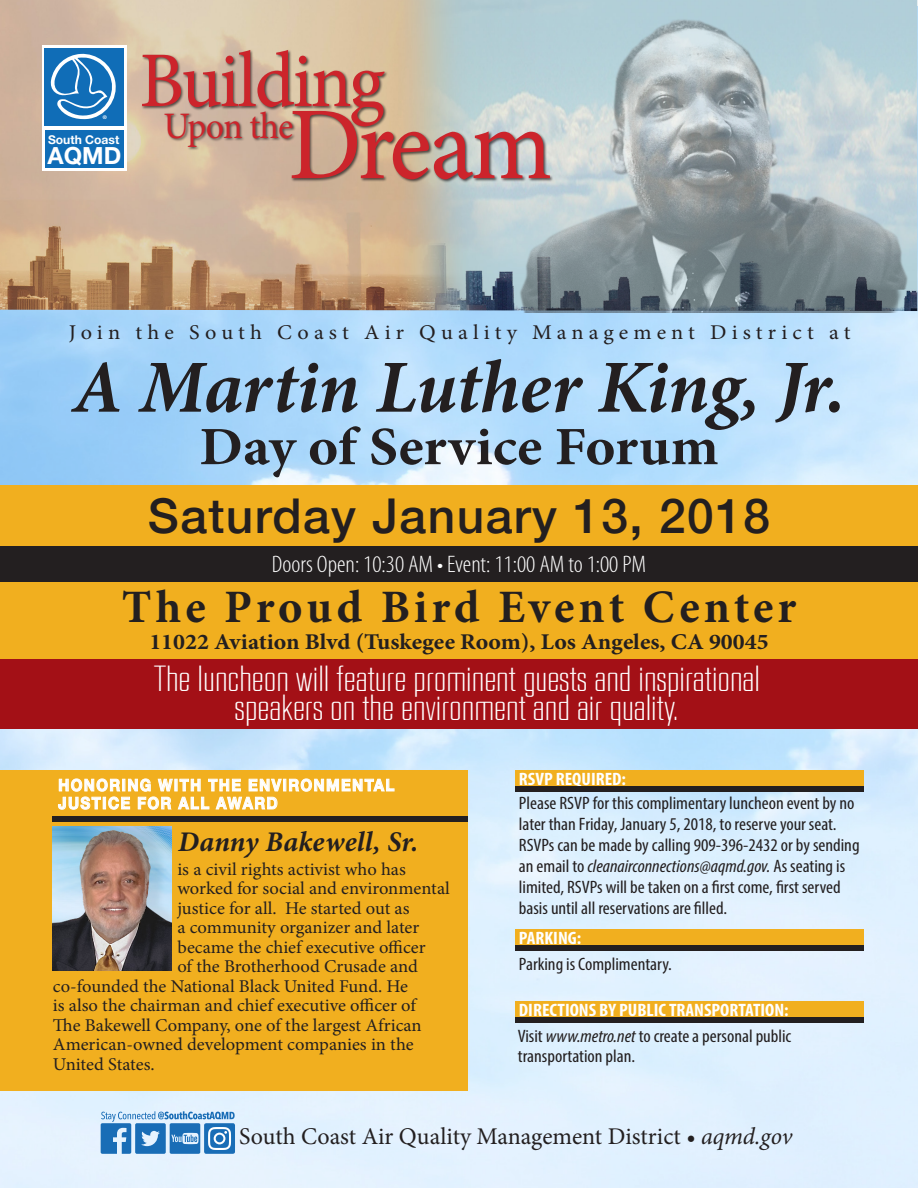
<style>
.page{position:relative;width:918px;height:1188px;background:#fff}
.page>*{position:absolute;margin:0;border:0;box-sizing:border-box;transform-origin:0 0}
.t1{font:103.35px "Minion Pro";letter-spacing:-.035em;color:#cc242b;scale:.96 1}
.t2{font:79.05px "Minion Pro";letter-spacing:-.03em;color:#cc242b;scale:.96 1}
.t3{font:italic 700 75px "Minion Pro";letter-spacing:-.01em;color:#231f20}
.t4{font:700 54px "Minion Pro";letter-spacing:.005em;color:#231f20;scale:1.06 1}
.t5{font:500 48px "Helvetica Neue";letter-spacing:.03em;color:#231f20}
.t6{font:700 46.5px "Minion Pro";letter-spacing:.085em;color:#231f20}
.t7{font:37.35px "Minion Pro";letter-spacing:-.025em;color:#cc242b;scale:.96 1}
.t8{font:300 36px "RB No 2";color:#fff;scale:1.06 1}
.t9{font:italic 700 28.5px "Minion Pro";letter-spacing:.005em;color:#231f20}
.t10{font:24px "Minion Pro";color:#231f20}
.t11{font:300 condensed 24px "Myriad Pro";color:#fff;scale:1.06 1}
.t12{font:700 23.7px "Helvetica Neue";color:#fff}
.t13{font:700 22.5px "Minion Pro";color:#231f20;scale:1.06 1}
.t14{font:21px "Minion Pro";letter-spacing:.23em;color:#231f20;scale:1.06 1}
.t15{font:condensed 18px/21px "Myriad Pro";color:#231f20;scale:1.06 1}
.t16{font:18px "Minion Pro";letter-spacing:-.005em;color:#231f20}
.t17{font:700 condensed 18px "Myriad Pro";color:#fff;scale:1.06 1}
.t18{font:700 16.5px "Helvetica Neue";letter-spacing:.1em;color:#fff;scale:.9 1}
.t19{font:700 12.15px "Helvetica Neue";color:#fff}
.t20{font:700 5.1px "Helvetica Neue";color:#fff}
.s1{font-style:italic}
</style>
<div class="page">
<img style="left:0;top:312px;width:918px;height:876px">
<div style="left:0;top:771px;width:468px;height:320px;background:#f1af1f"></div>
<div style="left:1px;top:659px;width:917px;height:70px;background:#a31016"></div>
<div style="left:515px;top:770px;width:349px;height:21px;background:#f1af1f"></div>
<div style="left:0;top:486px;width:918px;height:173px;background:#f1af1f"></div>
<div style="left:0;top:546px;width:918px;height:36px;background:#231f20"></div>
<svg style="left:101px;top:1111px;width:134px;height:43px;background:#6ba2d2"></svg>
<img style="left:52px;top:826px;width:119px;height:145px">
<svg style="left:58px;top:778px;width:337px;height:32px"></svg>
<div style="left:515px;top:786px;width:349px;height:6px;background:#231f20"></div>
<div style="left:515px;top:929px;width:349px;height:22px;background:#f1af1f"></div>
<div style="left:515px;top:946px;width:349px;height:5px;background:#231f20"></div>
<div style="left:515px;top:1001px;width:349px;height:21px;background:#f1af1f"></div>
<div style="left:515px;top:1017px;width:349px;height:6px;background:#231f20"></div>
<div style="left:52px;top:816px;width:416px;height:6px;background:#231f20"></div>
<img style="left:0;top:0;width:917px;height:312px">
<img style="left:512px;top:6px;width:406px;height:306px">
<svg style="left:42px;top:45px;width:85px;height:126px"></svg>
<div style="left:45px;top:131px;width:79px;height:37px;background:#106db7"></div>
<div style="left:45px;top:48px;width:79px;height:77px;background:#106db7"></div>
<svg style="left:50px;top:53px;width:66px;height:67px"></svg>
<div style="left:142px;top:50px;width:412px;height:133px;background:#231f20;opacity:.75"></div>
<p class="t20" style="left:103px;top:113px;width:6px">®</p>
<p class="t19" style="left:48px;top:130px;width:73px">South Coast</p>
<p class="t12" style="left:48px;top:137px;width:75px">AQMD</p>
<p class="t2" style="left:139px;top:28px;width:257px">Building</p>
<p class="t7" style="left:164px;top:101px;width:137px">Upon the</p>
<p class="t1" style="left:288px;top:76px;width:276px">Dream</p>
<p class="t14" style="left:69px;top:318px;width:739px">Join the South Coast Air Quality Management District at</p>
<p class="t3" style="left:72px;top:334px;width:775px">A Martin Luther King, Jr.</p>
<p class="t4" style="left:199px;top:409px;width:491px">Day of Service Forum</p>
<p class="t5" style="left:148px;top:477px;width:624px">Saturday January 13, 2018</p>
<p class="t11" style="left:272px;top:549px;width:355px">Doors Open: 10:30 AM • Event: 11:00 AM to 1:00 PM</p>
<p class="t6" style="left:122px;top:575px;width:676px">The Proud Bird Event Center</p>
<p class="t13" style="left:149px;top:626px;width:586px">11022 Aviation Blvd (Tuskegee Room), Los Angeles, CA 90045</p>
<p class="t8" style="left:154px;top:659px;width:573px">The luncheon will feature prominent guests and inspirational</p>
<p class="t8" style="left:235px;top:688px;width:421px">speakers on the environment and air quality.</p>
<p class="t18" style="left:58px;top:772px;width:375px">HONORING WITH THE ENVIRONMENTAL</p>
<p class="t18" style="left:58px;top:790px;width:245px">JUSTICE FOR ALL AWARD</p>
<p class="t9" style="left:178px;top:822px;width:242px">Danny Bakewell, Sr.</p>
<p class="t16" style="left:177px;top:857px;width:230px">is a civil rights activist who has</p>
<p class="t16" style="left:177px;top:877px;width:274px">worked for social and environmental</p>
<p class="t16" style="left:177px;top:896px;width:234px">justice for all. He started out as</p>
<p class="t16" style="left:177px;top:916px;width:243px">a community organizer and later</p>
<p class="t16" style="left:177px;top:935px;width:250px">became the chief executive officer</p>
<p class="t16" style="left:177px;top:955px;width:242px">of the Brotherhood Crusade and</p>
<p class="t16" style="left:53px;top:974px;width:357px">co-founded the National Black United Fund. He</p>
<p class="t16" style="left:53px;top:994px;width:364px">is also the chairman and chief executive officer of</p>
<p class="t16" style="left:53px;top:1013px;width:370px">The Bakewell Company, one of the largest African</p>
<p class="t16" style="left:53px;top:1033px;width:362px">American-owned development companies in the</p>
<p class="t16" style="left:53px;top:1052px;width:103px">United States.</p>
<p class="t17" style="left:519px;top:768px;width:103px">RSVP REQUIRED:</p>
<p class="t15" style="left:519px;top:792px;width:323px">Please RSVP for this complimentary luncheon event by no later than Friday, January 5, 2018, to reserve your seat.<br>RSVPs can be made by calling 909-396-2432 or by sending an email to <span class="s1">cleanairconnections@aqmd.gov.</span> As seating is limited, RSVPs will be taken on a first come, first served basis until all reservations are filled.</p>
<p class="t17" style="left:519px;top:927px;width:60px">PARKING:</p>
<p class="t15" style="left:519px;top:953px;width:146px">Parking is Complimentary.</p>
<p class="t17" style="left:519px;top:998px;width:256px">DIRECTIONS BY PUBLIC TRANSPORTATION:</p>
<p class="t15" style="left:518px;top:1026px;width:260px">Visit <span class="s1">www.metro.net</span> to create a personal public</p>
<p class="t15" style="left:518px;top:1045px;width:112px">transportation plan.</p>
<p class="t10" style="left:239px;top:1120px;width:555px">South Coast Air Quality Management District • <span class="s1">aqmd.gov</span></p>
</div>
